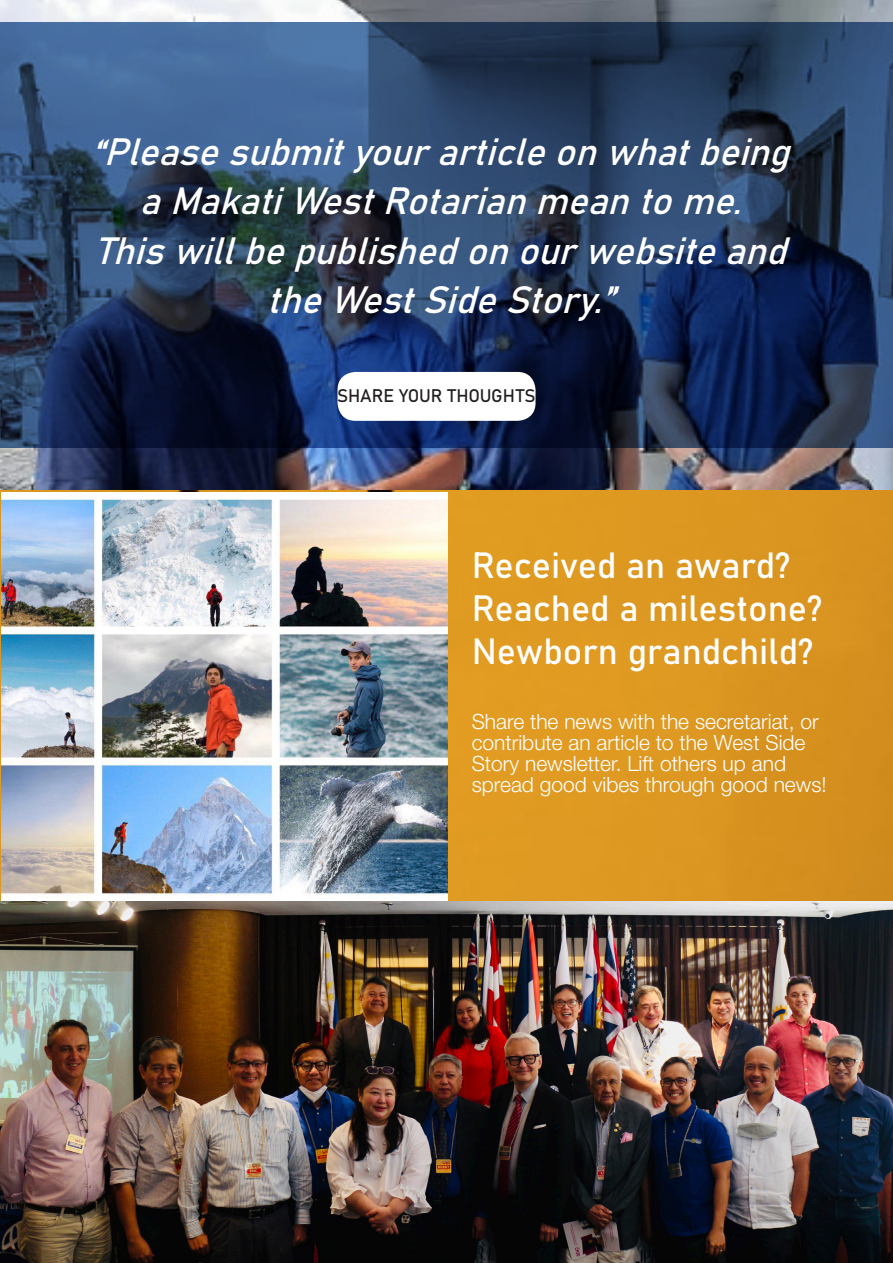
<style>
.page{position:relative;width:893px;height:1263px;background:#fff}
.page>*{position:absolute;margin:0;border:0;box-sizing:border-box;transform-origin:0 0}
.t1{font:italic 37.5px/49.5px "Bahnschrift";color:#fff;text-align:center}
.t2{font:36px "Bahnschrift";color:#fff}
.t3{font:300 21px/21px "Helvetica Neue LT Pro";color:#fff}
.t4{font:18px "Bahnschrift";letter-spacing:-.01em;color:#231f20}
</style>
<div class="page">
<img style="left:0;top:0;width:893px;height:490px">
<svg style="left:0;top:22px;width:893px;height:425px;background:#253c5f"></svg>
<div style="left:338px;top:372px;width:198px;height:49px;background:#fff;border-radius:18px"></div>
<div style="left:0;top:490px;width:893px;height:410px;background:#dd9821"></div>
<img style="left:1px;top:493px;width:447px;height:407px">
<img style="left:0;top:902px;width:893px;height:361px">
<p class="t1" style="left:92px;top:124px;width:713px">“Pleasesubmityourarticleonwhatbeing aMakatiWestRotarianmeantome.</p>
<p class="t1" style="left:95px;top:223px;width:706px">Thiswillbepublishedonourwebsiteand theWestSideStory.”</p>
<p class="t4" style="left:337px;top:382px;width:200px">SHARE YOUR THOUGHTS</p>
<p class="t2" style="left:472px;top:538px;width:320px">Received an award?</p>
<p class="t2" style="left:472px;top:581px;width:353px">Reached a milestone?</p>
<p class="t2" style="left:472px;top:624px;width:343px">Newborn grandchild?</p>
<p class="t3" style="left:472px;top:710px;width:356px">Share the news with the secretariat, or contribute an article to the West Side Story newsletter. Lift others up and spread good vibes through good news!</p>
</div>
